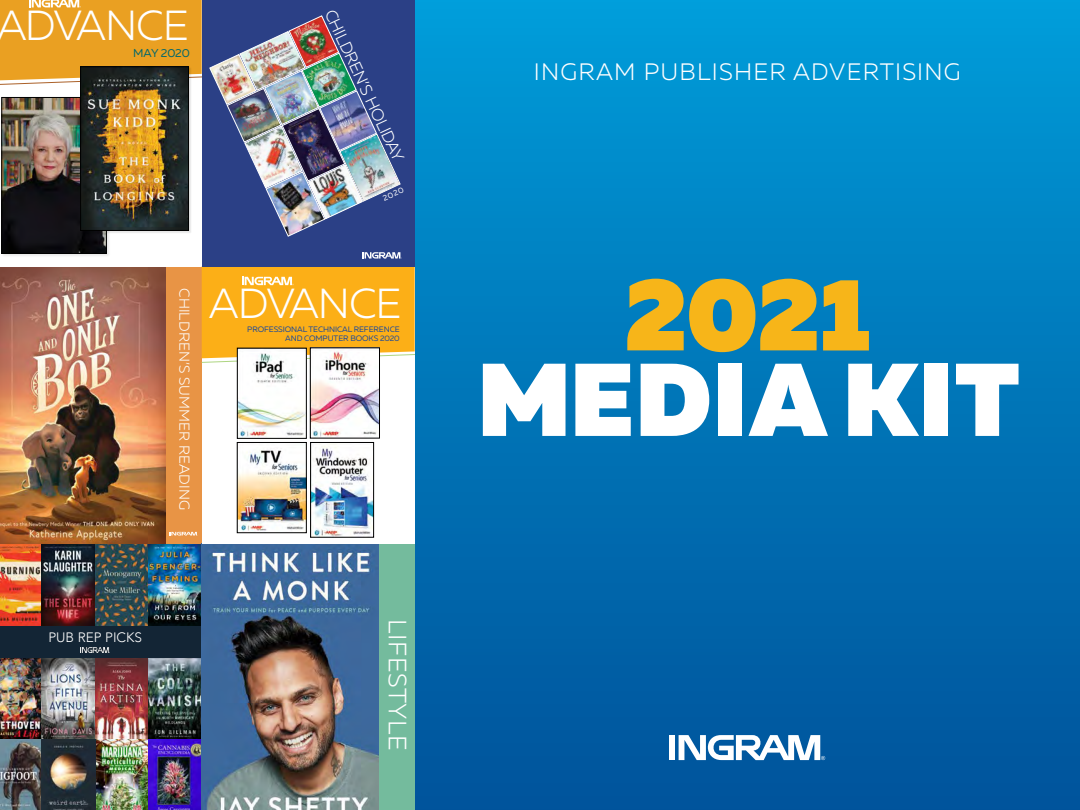
<style>
.page{position:relative;width:1080px;height:810px;background:#fff}
.page>*{position:absolute;margin:0;border:0;box-sizing:border-box;transform-origin:0 0}
.t1{font:900 103.25px "Muller";letter-spacing:.01em;color:#fff}
.t2{font:900 103.25px "Muller";color:#f7b519}
.t3{font:300 42px "Muller";letter-spacing:-.025em;color:#fff}
.t4{font:300 25.12px "Muller";letter-spacing:.02em;color:#fff}
.t5{font:300 23.75px "Muller";letter-spacing:.05em;color:#fff}
.t6{font:300 16.5px "Muller";color:#fff}
.t7{font:300 14.38px "Muller";letter-spacing:.01em;color:#fff}
.t8{font:300 13.62px "Avenir";color:#fff}
.t9{font:11.5px "Muller";letter-spacing:-.01em;color:#00676c}
.t10{font:7.88px/9px "Muller";letter-spacing:-.01em;color:#17479e;text-align:right}
.t11{font:7.88px "Muller";color:#fff}
</style>
<div class="page">
<div style="left:415px;top:0;width:665px;height:810px;background:linear-gradient(to bottom,#009bd8,#005199)"></div>
<div style="left:669px;top:735px;width:6px;height:25px;background:#fff"></div>
<svg style="left:679px;top:735px;width:146px;height:25px"></svg>
<div style="left:0;top:544px;width:202px;height:266px;background:#132535"></div>
<img style="left:0;top:544px;width:42px;height:81px">
<img style="left:42px;top:544px;width:53px;height:81px">
<img style="left:95px;top:544px;width:53px;height:81px">
<img style="left:0;top:658px;width:42px;height:82px">
<img style="left:42px;top:658px;width:53px;height:82px">
<img style="left:95px;top:658px;width:53px;height:82px">
<svg style="left:0;top:740px;width:42px;height:70px;background:#585d61"></svg>
<img style="left:95px;top:740px;width:53px;height:70px">
<img style="left:148px;top:544px;width:54px;height:81px">
<img style="left:148px;top:658px;width:54px;height:82px">
<img style="left:148px;top:740px;width:54px;height:70px">
<img style="left:42px;top:740px;width:53px;height:70px">
<img style="left:80px;top:647px;width:30px;height:5px">
<img style="left:0;top:267px;width:166px;height:277px">
<div style="left:166px;top:266px;width:36px;height:278px;background:#e89445"></div>
<svg style="left:170px;top:532px;width:28px;height:4px"></svg>
<div style="left:1px;top:97px;width:110px;height:161px;background:#f1f1f1"></div>
<img style="left:4px;top:99px;width:101px;height:153px">
<div style="left:2px;top:97px;width:105px;height:157px;border:1px solid #000"></div>
<svg style="left:0;top:0;width:202px;height:86px;background:#e8a32d"></svg>
<div style="left:81px;top:67px;width:110px;height:166px;background:#000;opacity:.1"></div>
<img style="left:83px;top:69px;width:104px;height:160px">
<div style="left:81px;top:67px;width:108px;height:164px;border:1px solid #000"></div>
<img style="left:202px;top:544px;width:177px;height:266px">
<div style="left:379px;top:544px;width:36px;height:266px;background:#74bb9d"></div>
<svg style="left:202px;top:266px;width:213px;height:97px;background:#f8b022"></svg>
<img style="left:313px;top:444px;width:59px;height:91px">
<div style="left:311px;top:442px;width:63px;height:95px;border:1px solid #000"></div>
<img style="left:239px;top:450px;width:65px;height:81px">
<div style="left:237px;top:442px;width:69px;height:91px;border:1px solid #000"></div>
<img style="left:239px;top:350px;width:65px;height:86px">
<div style="left:237px;top:348px;width:69px;height:90px;border:1px solid #000"></div>
<img style="left:312px;top:350px;width:66px;height:86px">
<div style="left:310px;top:348px;width:70px;height:90px;border:1px solid #000"></div>
<div style="left:202px;top:0;width:213px;height:266px;background:#2b4086"></div>
<svg style="left:362px;top:252px;width:40px;height:7px"></svg>
<img style="left:209px;top:16px;width:191px;height:221px">
<h2 class="t3" style="left:-4px;top:1px;width:194px">ADVANCE</h2>
<h3 class="t9" style="left:133px;top:46px;width:58px">MAY 2020</h3>
<h3 class="t6" style="left:339px;top:6px;width:167px;rotate:65deg">CHILDREN’S HOLIDAY</h3>
<p class="t11" style="left:381px;top:194px;width:23px;rotate:-25deg">2020</p>
<h3 class="t7" style="left:193px;top:288px;width:224px;rotate:90deg">CHILDREN’S SUMMER READING</h3>
<h2 class="t3" style="left:209px;top:278px;width:194px">ADVANCE</h2>
<p class="t10" style="left:247px;top:324px;width:154px">PROFESSIONAL TECHNICAL REFERENCE<br>AND COMPUTER BOOKS 2020</p>
<h3 class="t8" style="left:48px;top:629px;width:95px">PUB REP PICKS</h3>
<h3 class="t4" style="left:413px;top:619px;width:133px;rotate:90deg">LIFESTYLE</h3>
<h3 class="t5" style="left:534px;top:57px;width:428px">INGRAM PUBLISHER ADVERTISING</h3>
<h1 class="t2" style="left:624px;top:249px;width:249px">2021</h1>
<h1 class="t1" style="left:477px;top:334px;width:544px">MEDIA KIT</h1>
</div>
